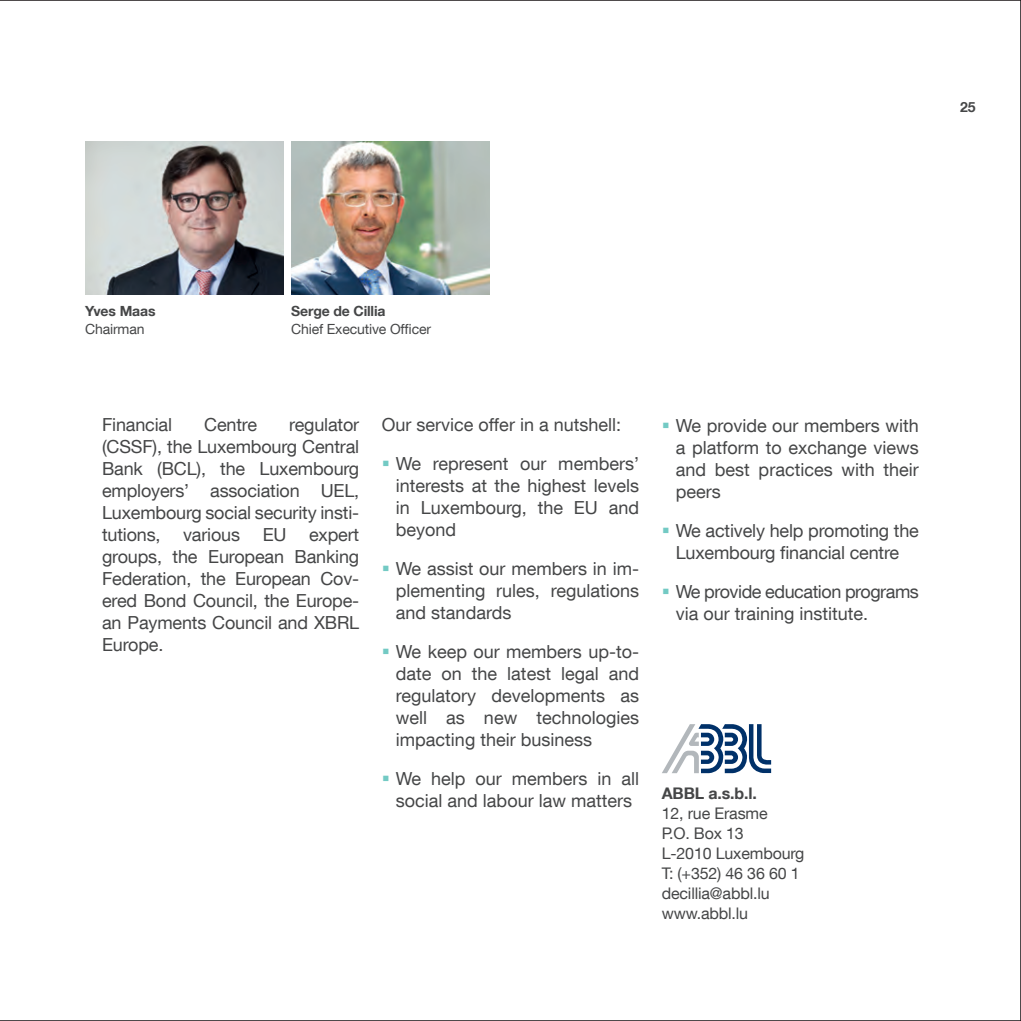
<style>
.page{position:relative;width:1021px;height:1021px;background:#fff}
.page>*{position:absolute;margin:0;border:0;box-sizing:border-box;transform-origin:0 0}
.t1{font:18px/22px "Helvetica Neue LT Com";color:#454647;text-align:justify}
.t2{font:18px/22px "Helvetica Neue LT Com";letter-spacing:-.025em;color:#454647}
.t3{font:16px/20px "Helvetica Neue LT Com";letter-spacing:-.01em;color:#454647}
.t4{font:700 16px "Helvetica Neue LT Com";color:#454647}
.t5{font:14px "Helvetica Neue LT Com";letter-spacing:-.01em;color:#454647}
.t6{font:700 14px "Helvetica Neue LT Com";letter-spacing:-.01em;color:#454647}
.s1{color:#73cac4}
</style>
<div class="page">
<svg style="left:662px;top:724px;width:109px;height:49px"></svg>
<img style="left:85px;top:142px;width:198px;height:153px">
<img style="left:291px;top:142px;width:198px;height:153px">
<p class="t6" style="left:960px;top:98px;width:17px">25</p>
<p class="t6" style="left:85px;top:302px;width:72px">Yves Maas</p>
<p class="t5" style="left:85px;top:321px;width:61px">Chairman</p>
<p class="t6" style="left:291px;top:302px;width:96px">Serge de Cillia</p>
<p class="t5" style="left:291px;top:321px;width:141px">Chief Executive Officer</p>
<p class="t1" style="left:102px;top:413px;width:71px">Financial</p>
<p class="t1" style="left:204px;top:413px;width:54px">Centre</p>
<p class="t1" style="left:102px;top:413px;width:259px;text-indent:187px">regulator (CSSF), the Luxembourg Central Bank (BCL), the Luxembourg employers’ association UEL, Luxembourg social security insti&shy;tutions,</p>
<p class="t1" style="left:183px;top:523px;width:58px">various</p>
<p class="t1" style="left:263px;top:523px;width:25px">EU</p>
<p class="t1" style="left:102px;top:523px;width:259px;text-indent:207px">expert groups, the European Banking Federation, the European Cov&shy;ered Bond Council, the Europe&shy;an Payments Council and XBRL Europe.</p>
<p class="t1" style="left:382px;top:413px;width:241px">Our service offer in a nutshell:</p>
<p class="t1" style="left:396px;top:452px;width:245px;text-indent:-14px"><span class="s1">▪</span> We represent our members’ interests at the highest levels in Luxembourg, the EU and beyond</p>
<p class="t1" style="left:396px;top:557px;width:245px;text-indent:-14px"><span class="s1">▪</span> We assist our members in im&shy;plementing rules, regulations and standards</p>
<p class="t1" style="left:396px;top:640px;width:245px;text-indent:-14px"><span class="s1">▪</span> We keep our members up-to&shy;date on the latest legal and regulatory developments as well as new technologies impacting their business</p>
<p class="t1" style="left:382px;top:767px;width:259px;text-align:center"><span class="s1">▪</span> We help our members in all social and labour law matters</p>
<p class="t1" style="left:675px;top:414px;width:245px;text-indent:-14px"><span class="s1">▪</span> We provide our members with a platform to exchange views and best practices with their peers</p>
<p class="t1" style="left:661px;top:519px;width:259px;text-align:center"><span class="s1">▪</span> We actively help promoting the<br>Luxembourg financial centre</p>
<p class="t2" style="left:675px;top:580px;width:245px;text-indent:-14px"><span class="s1">▪</span> We provide education programs via our training institute.</p>
<p class="t4" style="left:661px;top:783px;width:96px">ABBL a.s.b.l.</p>
<p class="t3" style="left:661px;top:802px;width:144px">12, rue Erasme<br>P.O. Box 13<br>L-2010 Luxembourg<br>T: (+352) 46 36 60 1 decillia@abbl.lu www.abbl.lu</p>
</div>
